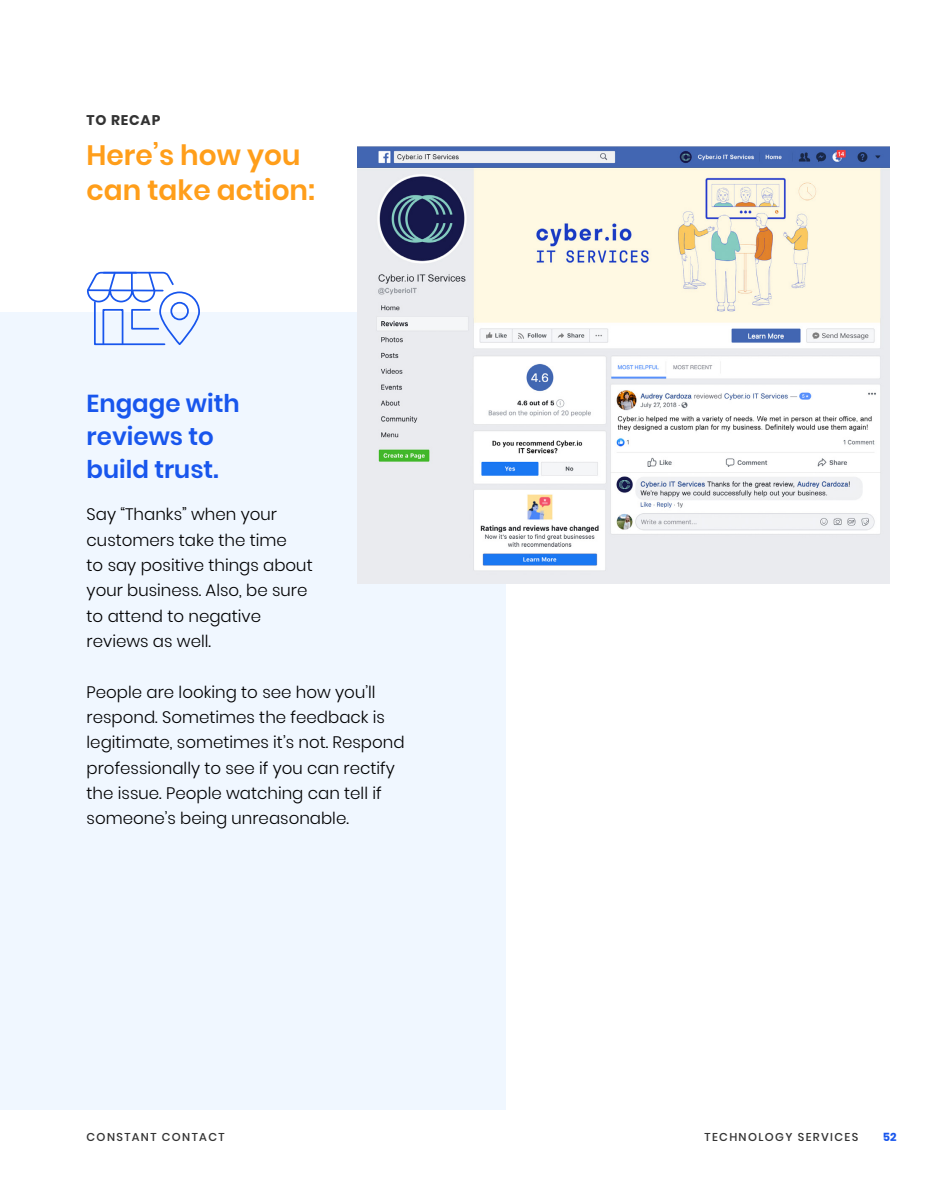
<style>
.page{position:relative;width:945px;height:1197px;background:#fff}
.page>*{position:absolute;margin:0;border:0;box-sizing:border-box;transform-origin:0 0}
.t1{font:600 28px/35px "Poppins";color:#ff9e1a}
.t2{font:600 24.5px/33.2px "Poppins";color:#1856ed}
.t3{font:300 16.62px/25.4px "Poppins";color:#000}
.t4{font:700 14px "Poppins";letter-spacing:.06em;color:#333}
.t5{font:500 11.38px "Poppins";letter-spacing:.12em;color:#333}
.t6{font:700 11.38px "Poppins";color:#1856ed}
</style>
<div class="page">
<div style="left:0;top:312px;width:506px;height:798px;background:#f0f7ff"></div>
<svg style="left:87px;top:271px;width:113px;height:75px"></svg>
<img style="left:357px;top:146px;width:533px;height:438px">
<p class="t4" style="left:87px;top:112px;width:75px">TO RECAP</p>
<h1 class="t1" style="left:87px;top:138px;width:230px">Here’s how you can take action:</h1>
<h2 class="t2" style="left:87px;top:387px;width:155px">Engage with reviews to build trust.</h2>
<p class="t3" style="left:87px;top:502px;width:228px">Say “Thanks” when your customers take the time<br>to say positive things about your business. Also, be sure to attend to negative reviews as well.</p>
<p class="t3" style="left:87px;top:679px;width:319px">People are looking to see how you’ll respond. Sometimes the feedback is legitimate, sometimes it’s not. Respond professionally to see if you can rectify the issue. People watching can tell if someone’s being unreasonable.</p>
<p class="t5" style="left:87px;top:1130px;width:139px">CONSTANT CONTACT</p>
<p class="t5" style="left:705px;top:1130px;width:155px">TECHNOLOGY SERVICES</p>
<p class="t6" style="left:883px;top:1130px;width:15px">52</p>
</div>
